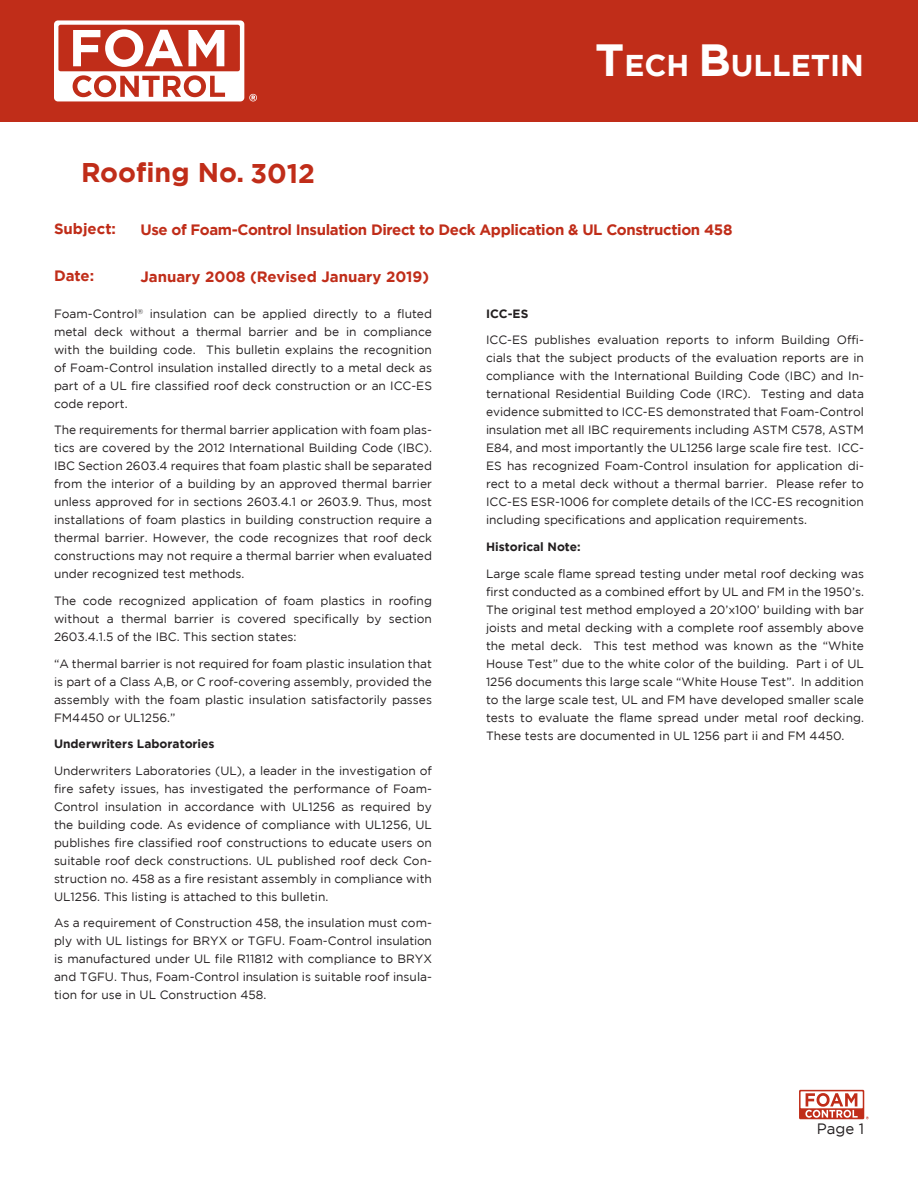
<style>
.page{position:relative;width:918px;height:1188px;background:#fff}
.page>*{position:absolute;margin:0;border:0;box-sizing:border-box;transform-origin:0 0}
.t1{font:700 30px "Gotham";color:#fff}
.t2{font:700 27px "Gotham";color:#c02d19}
.t3{font:700 15px "Gotham";letter-spacing:-.025em;color:#c02d19}
.t4{font:700 15px "Gotham";color:#c02d19}
.t5{font:15px "Gotham";color:#231f20}
.t6{font:12px/18px "Gotham";color:#231f20;text-align:justify}
.t7{font:700 12px "Gotham";color:#231f20}
.s1{font-size:45px}
</style>
<div class="page">
<div style="left:0;top:0;width:918px;height:122px;background:#c02d19"></div>
<svg style="left:54px;top:20px;width:203px;height:81px"></svg>
<svg style="left:799px;top:1090px;width:65px;height:29px"></svg>
<div style="left:801px;top:1091px;width:62px;height:17px;background:#fff"></div>
<svg style="left:805px;top:1093px;width:53px;height:25px"></svg>
<h2 class="t2" style="left:81px;top:157px;width:236px">Roofing No. 3012</h2>
<h1 class="t1" style="left:595px;top:48px;width:270px"><span class="s1">T</span>ECH <span class="s1">B</span>ULLETIN</h1>
<p class="t4" style="left:54px;top:220px;width:64px">Subject:</p>
<p class="t3" style="left:54px;top:267px;width:42px">Date:</p>
<p class="t3" style="left:140px;top:221px;width:594px">Use of Foam-Control Insulation Direct to Deck Application &amp; UL Construction 458</p>
<p class="t4" style="left:140px;top:268px;width:290px">January 2008 (Revised January 2019)</p>
<p class="t6" style="left:54px;top:304px;width:380px">Foam-Control<sup>®</sup> insulation can be applied directly to a fluted metal deck without a thermal barrier and be in compliance with the building code. This bulletin explains the recognition of Foam-Control insulation installed directly to a metal deck as part of a UL fire classified roof deck construction or an ICC-ES code report.</p>
<p class="t6" style="left:54px;top:421px;width:380px">The requirements for thermal barrier application with foam plas&shy;tics are covered by the 2012 International Building Code (IBC).<br>IBC Section 2603.4 requires that foam plastic shall be separated from the interior of a building by an approved thermal barrier unless approved for in sections 2603.4.1 or 2603.9. Thus, most installations of foam plastics in building construction require a thermal barrier. However, the code recognizes that roof deck constructions may not require a thermal barrier when evaluated under recognized test methods.</p>
<p class="t6" style="left:54px;top:591px;width:380px">The code recognized application of foam plastics in roofing without a thermal barrier is covered specifically by section 2603.4.1.5 of the IBC. This section states:</p>
<p class="t6" style="left:54px;top:654px;width:380px">“A thermal barrier is not required for foam plastic insulation that is part of a Class A,B, or C roof-covering assembly, provided the assembly with the foam plastic insulation satisfactorily passes FM4450 or UL1256.”</p>
<p class="t7" style="left:54px;top:737px;width:162px">Underwriters Laboratories</p>
<p class="t6" style="left:54px;top:761px;width:380px">Underwriters Laboratories (UL), a leader in the investigation of fire safety issues, has investigated the performance of Foam-Control insulation in accordance with UL1256 as required by the building code. As evidence of compliance with UL1256, UL publishes fire classified roof constructions to educate users on suitable roof deck constructions. UL published roof deck Con&shy;struction no. 458 as a fire resistant assembly in compliance with UL1256. This listing is attached to this bulletin.</p>
<p class="t6" style="left:54px;top:914px;width:380px">As a requirement of Construction 458, the insulation must com&shy;ply with UL listings for BRYX or TGFU. Foam-Control insulation is manufactured under UL file R11812 with compliance to BRYX and TGFU. Thus, Foam-Control insulation is suitable roof insula&shy;tion for use in UL Construction 458.</p>
<p class="t7" style="left:486px;top:306px;width:44px">ICC-ES</p>
<p class="t6" style="left:486px;top:331px;width:380px">ICC-ES publishes evaluation reports to inform Building Offi&shy;cials that the subject products of the evaluation reports are in compliance with the International Building Code (IBC) and In&shy;ternational Residential Building Code (IRC). Testing and data evidence submitted to ICC-ES demonstrated that Foam-Control insulation met all IBC requirements including ASTM C578, ASTM E84, and most importantly the UL1256 large scale fire test. ICC-ES has recognized Foam-Control insulation for application di&shy;rect to a metal deck without a thermal barrier. Please refer to ICC-ES ESR-1006 for complete details of the ICC-ES recognition including specifications and application requirements.</p>
<p class="t7" style="left:486px;top:540px;width:96px">Historical Note:</p>
<p class="t6" style="left:486px;top:564px;width:380px">Large scale flame spread testing under metal roof decking was first conducted as a combined effort by UL and FM in the 1950’s.<br>The original test method employed a 20’x100’ building with bar joists and metal decking with a complete roof assembly above the metal deck. This test method was known as the “White House Test” due to the white color of the building. Part i of UL 1256 documents this large scale “White House Test”. In addition to the large scale test, UL and FM have developed smaller scale tests to evaluate the flame spread under metal roof decking.<br>These tests are documented in UL 1256 part ii and FM 4450.</p>
<p class="t5" style="left:817px;top:1120px;width:49px">Page 1</p>
</div>
